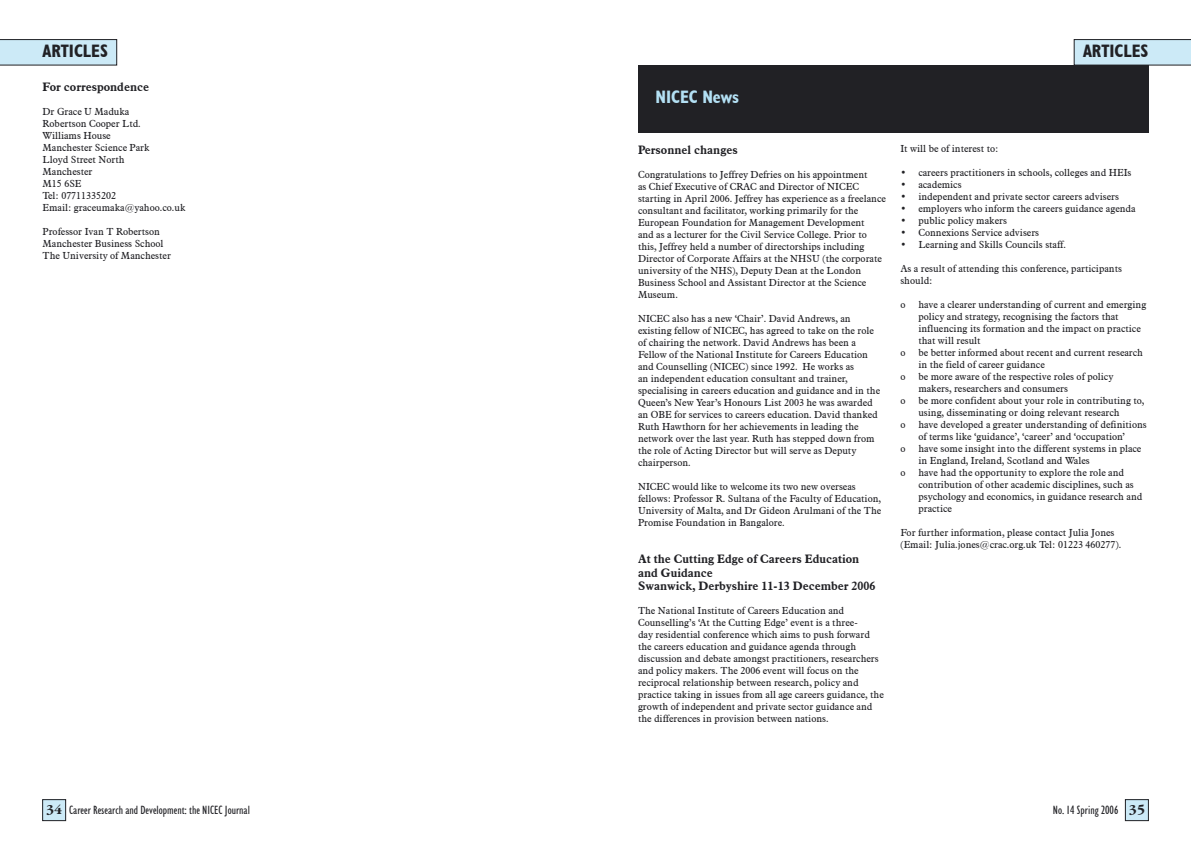
<style>
.page{position:relative;width:1191px;height:842px;background:#fff}
.page>*{position:absolute;margin:0;border:0;box-sizing:border-box;transform-origin:0 0}
.t1{font:700 condensed 18px "Humanist 521 BT";color:#212125}
.t2{font:700 condensed 18px "Humanist 521 BT";color:#b3e0f4}
.t3{font:700 12px/13.4px "Aldine 721 BT";color:#212125}
.t4{font:condensed 12px "Humanist 521 BT";color:#212125}
.t5{font:10px/12px "Aldine 721 BT";color:#212125}
.s1{font-family:"Garamond IT Cby BT";font-weight:700;font-stretch:normal;font-size:14px}
</style>
<div class="page">
<div style="left:43px;top:800px;width:23px;height:21px;background:#cceaf7"></div>
<div style="left:42px;top:799px;width:24px;height:22px;border:1px solid #212125"></div>
<svg style="left:0;top:39px;width:117px;height:26px;background:#c1ddea"></svg>
<div style="left:1125px;top:800px;width:23px;height:21px;background:#cceaf7"></div>
<div style="left:1125px;top:799px;width:23px;height:22px;border:1px solid #212125"></div>
<svg style="left:1074px;top:39px;width:117px;height:26px;background:#c1ddea"></svg>
<div style="left:638px;top:65px;width:510px;height:67px;background:#212125"></div>
<h1 class="t1" style="left:42px;top:40px;width:67px">ARTICLES</h1>
<h1 class="t1" style="left:1083px;top:40px;width:67px">ARTICLES</h1>
<p class="t3" style="left:42px;top:80px;width:108px">For correspondence</p>
<p class="t5" style="left:42px;top:105px;width:144px">Dr Grace U Maduka<br>Robertson Cooper Ltd.<br>Williams House<br>Manchester Science Park<br>Lloyd Street North<br>Manchester<br>M15 6SE<br>Tel: 07711335202<br>Email: graceumaka@yahoo.co.uk</p>
<p class="t5" style="left:42px;top:225px;width:130px">Professor Ivan T Robertson<br>Manchester Business School<br>The University of Manchester</p>
<h1 class="t2" style="left:655px;top:85px;width:85px">NICEC News</h1>
<p class="t5" style="left:900px;top:143px;width:100px">It will be of interest to:</p>
<p class="t5" style="left:900px;top:167px;width:233px">• careers practitioners in schools, colleges and HEIs</p>
<p class="t5" style="left:900px;top:179px;width:63px">• academics</p>
<p class="t5" style="left:900px;top:191px;width:220px">• independent and private sector careers advisers</p>
<p class="t5" style="left:900px;top:203px;width:237px">• employers who inform the careers guidance agenda</p>
<p class="t5" style="left:900px;top:215px;width:108px">• public policy makers</p>
<p class="t5" style="left:900px;top:227px;width:140px">• Connexions Service advisers</p>
<p class="t5" style="left:900px;top:239px;width:167px">• Learning and Skills Councils staff.</p>
<p class="t5" style="left:900px;top:263px;width:223px">As a result of attending this conference, participants should:</p>
<p class="t5" style="left:900px;top:299px;width:7px">o</p>
<p class="t5" style="left:918px;top:299px;width:229px">have a clearer understanding of current and emerging policy and strategy, recognising the factors that influencing its formation and the impact on practice that will result</p>
<p class="t5" style="left:900px;top:347px;width:7px">o</p>
<p class="t5" style="left:918px;top:347px;width:226px">be better informed about recent and current research in the field of career guidance</p>
<p class="t5" style="left:900px;top:371px;width:7px">o</p>
<p class="t5" style="left:918px;top:371px;width:196px">be more aware of the respective roles of policy makers, researchers and consumers</p>
<p class="t5" style="left:900px;top:395px;width:7px">o</p>
<p class="t5" style="left:918px;top:395px;width:227px">be more confident about your role in contributing to, using, disseminating or doing relevant research</p>
<p class="t5" style="left:900px;top:419px;width:7px">o</p>
<p class="t5" style="left:918px;top:419px;width:230px">have developed a greater understanding of definitions of terms like ‘guidance’, ‘career’ and ‘occupation’</p>
<p class="t5" style="left:900px;top:443px;width:7px">o</p>
<p class="t5" style="left:918px;top:443px;width:224px">have some insight into the different systems in place in England, Ireland, Scotland and Wales</p>
<p class="t5" style="left:900px;top:467px;width:7px">o</p>
<p class="t5" style="left:918px;top:467px;width:225px">have had the opportunity to explore the role and contribution of other academic disciplines, such as psychology and economics, in guidance research and practice</p>
<p class="t5" style="left:900px;top:527px;width:222px">For further information, please contact Julia Jones (Email: Julia.jones@crac.org.uk Tel: 01223 460277).</p>
<p class="t3" style="left:638px;top:143px;width:101px">Personnel changes</p>
<p class="t5" style="left:638px;top:168px;width:249px">Congratulations to Jeffrey Defries on his appointment<br>as Chief Executive of CRAC and Director of NICEC starting in April 2006. Jeffrey has experience as a freelance consultant and facilitator, working primarily for the European Foundation for Management Development<br>and as a lecturer for the Civil Service College. Prior to this, Jeffrey held a number of directorships including Director of Corporate Affairs at the NHSU (the corporate university of the NHS), Deputy Dean at the London Business School and Assistant Director at the Science Museum.</p>
<p class="t5" style="left:638px;top:312px;width:244px">NICEC also has a new ‘Chair’. David Andrews, an existing fellow of NICEC, has agreed to take on the role of chairing the network. David Andrews has been a Fellow of the National Institute for Careers Education and Counselling (NICEC) since 1992. He works as<br>an independent education consultant and trainer, specialising in careers education and guidance and in the Queen’s New Year’s Honours List 2003 he was awarded an OBE for services to careers education. David thanked Ruth Hawthorn for her achievements in leading the network over the last year. Ruth has stepped down from the role of Acting Director but will serve as Deputy chairperson.</p>
<p class="t5" style="left:638px;top:480px;width:245px">NICEC would like to welcome its two new overseas fellows: Professor R. Sultana of the Faculty of Education, University of Malta, and Dr Gideon Arulmani of the The Promise Foundation in Bangalore.</p>
<p class="t3" style="left:638px;top:552px;width:239px">At the Cutting Edge of Careers Education and Guidance<br>Swanwick, Derbyshire 11-13 December 2006</p>
<p class="t5" style="left:638px;top:604px;width:247px">The National Institute of Careers Education and Counselling’s ‘At the Cutting Edge’ event is a three-<br>day residential conference which aims to push forward the careers education and guidance agenda through discussion and debate amongst practitioners, researchers and policy makers. The 2006 event will focus on the reciprocal relationship between research, policy and practice taking in issues from all age careers guidance, the growth of independent and private sector guidance and the differences in provision between nations.</p>
<p class="t4" style="left:46px;top:803px;width:205px"><span class="s1">34</span> Career Research and Development: the NICEC Journal</p>
<p class="t4" style="left:1053px;top:803px;width:94px">No. 14 Spring 2006 <span class="s1">35</span></p>
</div>
